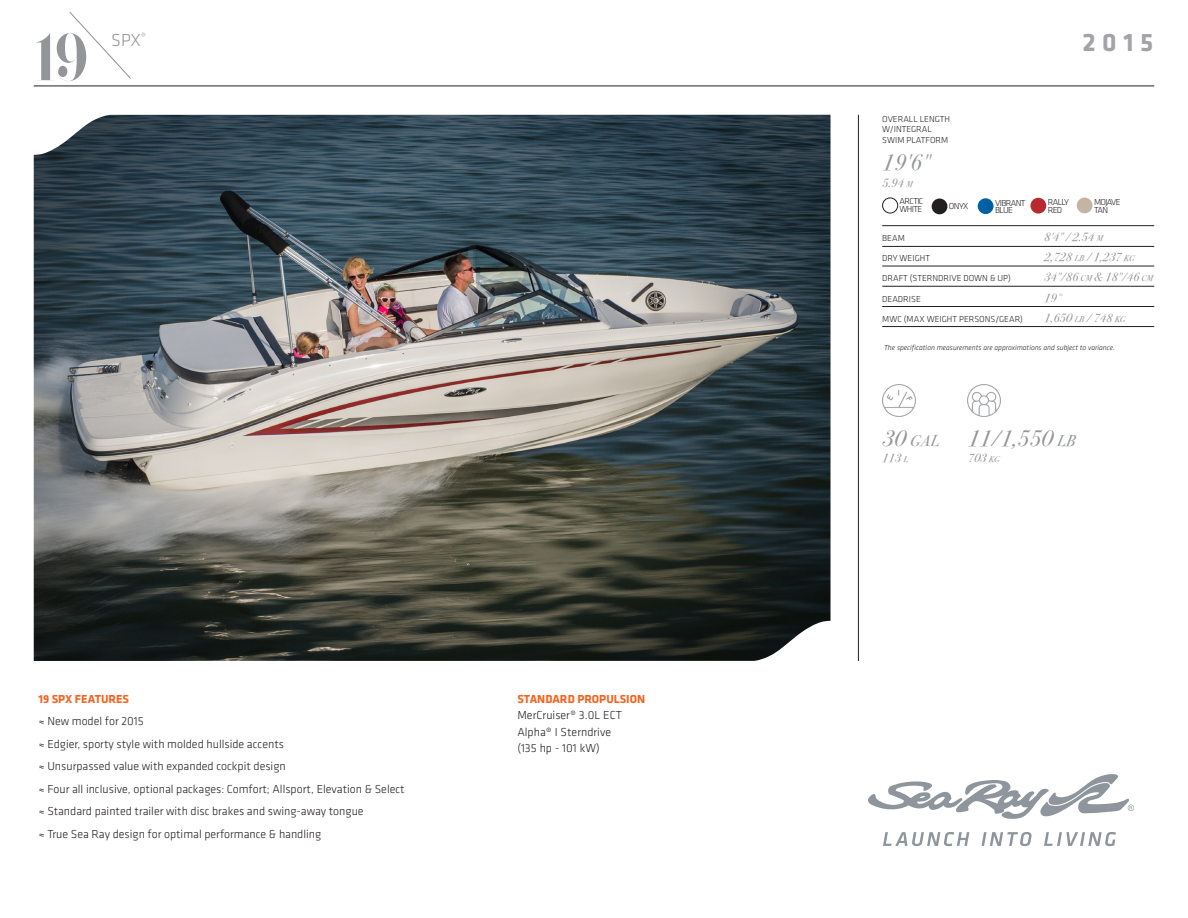
<style>
.page{position:relative;width:1188px;height:918px;background:#fff}
.page>*{position:absolute;margin:0;border:0;box-sizing:border-box;transform-origin:0 0}
.t1{font:65.85px "F37 Bella";color:#939598;scale:.82 1}
.t2{font:700 26.25px "Klavika";color:#a3a4a8}
.t3{font:22.5px "Bodoni Svty Two ITCTT Book Ita";color:#939598}
.t4{font:22.5px "Bodoni Svty Two ITCTT Book Ita";color:#939598}
.t5{font:300 18px "Klavika";color:#939598}
.t6{font:15.75px "Bodoni Svty Two ITCTT Book Ita";color:#939598}
.Back_page_Feature_Te{font:300 12px "Klavika";color:#231f20}
.t7{font:12px "Bodoni Svty Two ITCTT Book Ita";color:#939598}
.t8{font:700 12px "Klavika";color:#f36421}
.t9{font:300 9px "Klavika";color:#231f20}
.t10{font:300 9px/7.5px "Klavika";letter-spacing:-.07em;color:#231f20}
.Front_page_Spec_tabl{font:italic 300 7.5px "Klavika";color:#231f20}
.s1{font-size:8.4px}
.s2{font-style:inherit}
.s3{font-size:22.5px}
.s4{font-size:15.75px}
</style>
<div class="page">
<img style="left:34px;top:115px;width:797px;height:546px">
<svg style="left:69px;top:12px;width:62px;height:67px"></svg>
<hr style="left:34px;top:86px;width:1120px;height:1px;background:#231f20">
<hr style="left:858px;top:115px;width:1px;height:546px;background:#231f20">
<svg style="left:883px;top:832px;width:233px;height:14px"></svg>
<svg style="left:868px;top:774px;width:266px;height:45px"></svg>
<hr style="left:882px;top:225px;width:272px;height:1px;background:#231f20">
<hr style="left:882px;top:246px;width:272px;height:1px;background:#231f20">
<hr style="left:882px;top:266px;width:272px;height:1px;background:#231f20">
<hr style="left:882px;top:286px;width:272px;height:1px;background:#231f20">
<hr style="left:882px;top:306px;width:272px;height:1px;background:#231f20">
<img style="left:882px;top:384px;width:33px;height:33px">
<hr style="left:882px;top:326px;width:272px;height:1px;background:#231f20">
<img style="left:968px;top:384px;width:32px;height:33px">
<div style="left:882px;top:198px;width:16px;height:15px;border:1px solid #231f20;border-radius:50%"></div>
<div style="left:932px;top:199px;width:15px;height:15px;background:#231f20;border-radius:50%"></div>
<img style="left:1030px;top:198px;width:16px;height:16px;border-radius:8px">
<img style="left:978px;top:198px;width:16px;height:16px;border-radius:8px">
<img style="left:1077px;top:198px;width:16px;height:15px;border-radius:8px">
<p class="t1" style="left:36px;top:19px;width:64px">19</p>
<p class="t5" style="left:111px;top:29px;width:36px">SPX<sup>®</sup></p>
<p class="t8" style="left:38px;top:690px;width:92px">19 SPX FEATURES</p>
<p class="Back_page_Feature_Te" style="left:38px;top:714px;width:107px">≈ New model for 2015</p>
<p class="Back_page_Feature_Te" style="left:38px;top:737px;width:247px">≈ Edgier, sporty style with molded hullside accents</p>
<p class="Back_page_Feature_Te" style="left:38px;top:759px;width:249px">≈ Unsurpassed value with expanded cockpit design</p>
<p class="Back_page_Feature_Te" style="left:38px;top:782px;width:368px">≈ Four all inclusive, optional packages: Comfort; Allsport, Elevation &amp; Select</p>
<p class="Back_page_Feature_Te" style="left:38px;top:804px;width:327px">≈ Standard painted trailer with disc brakes and swing-away tongue</p>
<p class="Back_page_Feature_Te" style="left:38px;top:827px;width:284px">≈ True Sea Ray design for optimal performance &amp; handling</p>
<p class="t8" style="left:517px;top:690px;width:129px">STANDARD PROPULSION</p>
<p class="Back_page_Feature_Te" style="left:517px;top:708px;width:106px">MerCruiser® 3.0L ECT</p>
<p class="Back_page_Feature_Te" style="left:517px;top:725px;width:95px">Alpha® I Sterndrive</p>
<p class="Back_page_Feature_Te" style="left:517px;top:741px;width:84px">(135 hp - 101 kW)</p>
<p class="t9" style="left:882px;top:113px;width:69px">OVERALL LENGTH</p>
<p class="t9" style="left:882px;top:124px;width:51px">W/INTEGRAL</p>
<p class="t9" style="left:882px;top:135px;width:68px">SWIM PLATFORM</p>
<p class="t4" style="left:882px;top:143px;width:49px">19'6"</p>
<p class="t7" style="left:882px;top:172px;width:32px">5.94 <span class="s1">M</span></p>
<p class="t2" style="left:1083px;top:23px;width:72px">2015</p>
<p class="t9" style="left:900px;top:196px;width:26px">ARCTIC</p>
<p class="t9" style="left:900px;top:203px;width:24px">WHITE</p>
<p class="t9" style="left:949px;top:201px;width:21px">ONYX</p>
<p class="t10" style="left:1048px;top:198px;width:23px">RALLY<br>RED</p>
<p class="t10" style="left:995px;top:199px;width:32px">VIBRANT<br>BLUE</p>
<p class="t10" style="left:1094px;top:199px;width:28px">MOJAVE<br>TAN</p>
<p class="t9" style="left:882px;top:233px;width:24px">BEAM</p>
<p class="t7" style="left:1044px;top:227px;width:60px">8'4" / 2.54 <span class="s1">M</span></p>
<p class="t9" style="left:882px;top:273px;width:130px">DRAFT (STERNDRIVE DOWN &amp; UP)</p>
<p class="t7" style="left:1044px;top:267px;width:110px">34"/86 <span class="s1">CM</span> &amp; 18"/46 <span class="s1">CM</span></p>
<p class="t9" style="left:882px;top:293px;width:40px">DEADRISE</p>
<p class="t7" style="left:1044px;top:287px;width:19px">19<span class="s2">°</span></p>
<p class="t9" style="left:882px;top:253px;width:49px">DRY WEIGHT</p>
<p class="t7" style="left:1044px;top:247px;width:92px">2,728 <span class="s1">LB</span> / 1,237 <span class="s1">KG</span></p>
<p class="t9" style="left:882px;top:313px;width:142px">MWC (MAX WEIGHT PERSONS/GEAR)</p>
<p class="t7" style="left:1044px;top:307px;width:83px">1,650 <span class="s1">LB</span> / 748 <span class="s1">KG</span></p>
<p class="Front_page_Spec_tabl" style="left:884px;top:343px;width:232px">The specification measurements are approximations and subject to variance.</p>
<p class="t6" style="left:882px;top:427px;width:59px"><span class="s3">30</span> GAL</p>
<p class="t7" style="left:882px;top:448px;width:27px">113 <span class="s1">L</span></p>
<p class="t3" style="left:968px;top:419px;width:109px">11/1,550 <span class="s4">LB</span></p>
<p class="t7" style="left:968px;top:448px;width:33px">703 <span class="s1">KG</span></p>
</div>
